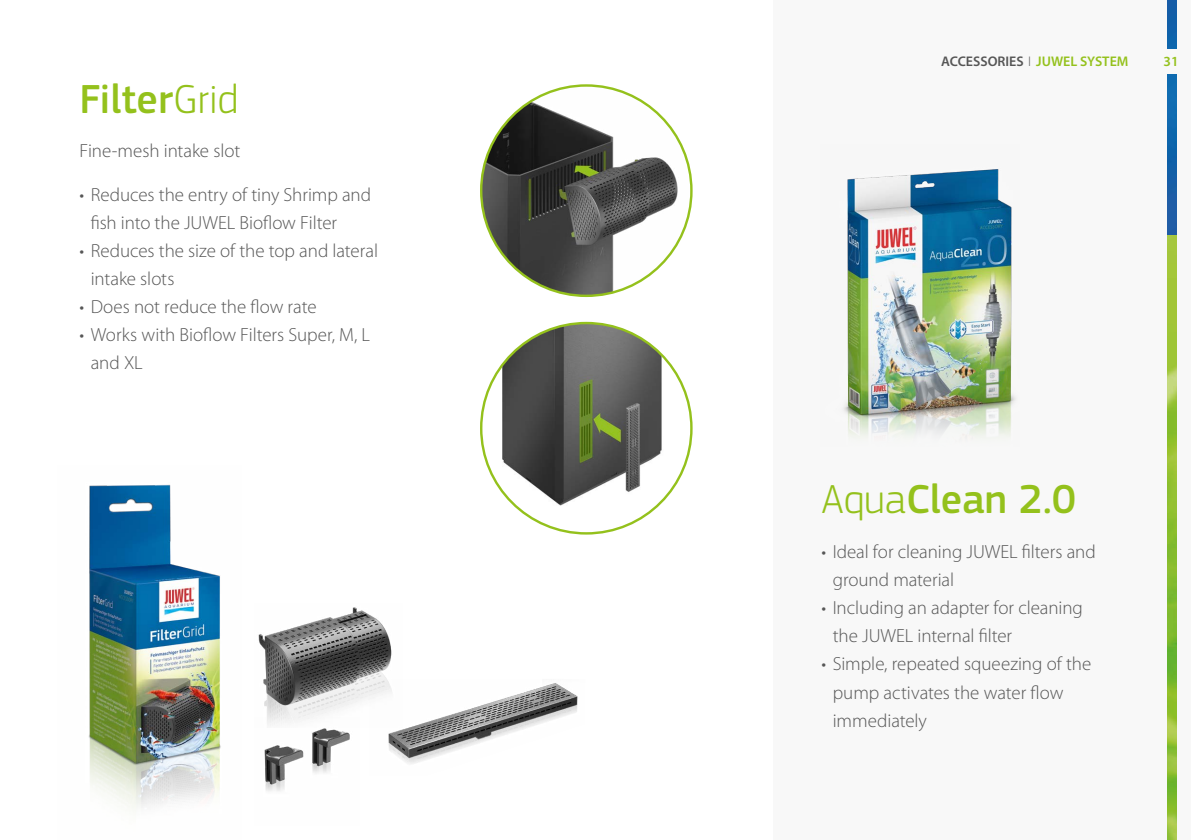
<style>
.page{position:relative;width:1191px;height:840px;background:#fff}
.page>*{position:absolute;margin:0;border:0;box-sizing:border-box;transform-origin:0 0}
.t1{font:500 42px "PF Square Sans Pro";color:#94c11c}
.t2{font:300 19px/28px "Myriad Pro";letter-spacing:-.005em;color:#565656}
.t3{font:600 14px "Myriad Pro";color:#565656}
.t4{font:600 14px "Myriad Pro";color:#94c11c}
.s1{font-weight:300}
.s2{color:#94c11c}
</style>
<div class="page">
<img style="left:258px;top:607px;width:134px;height:110px">
<div style="left:773px;top:0;width:418px;height:839px;background:#f8f8f8"></div>
<img style="left:844px;top:169px;width:172px;height:267px">
<img style="left:1167px;top:0;width:9px;height:839px">
<div style="left:1111px;top:49px;width:80px;height:25px;background:#f8f8f8"></div>
<img style="left:89px;top:484px;width:132px;height:325px">
<img style="left:368px;top:678px;width:210px;height:86px">
<img style="left:264px;top:717px;width:86px;height:74px">
<img style="left:481px;top:323px;width:210px;height:210px;border-radius:105px">
<img style="left:481px;top:85px;width:210px;height:211px;border-radius:105px">
<h1 class="t1" style="left:79px;top:75px;width:161px">Filter<span class="s1">Grid</span></h1>
<p class="t2" style="left:79px;top:136px;width:162px">Fine-mesh intake slot</p>
<p class="t2" style="left:91px;top:180px;width:282px;text-indent:-11px">• Reduces the entry of tiny Shrimp and fish into the JUWEL Bioflow Filter</p>
<p class="t2" style="left:91px;top:236px;width:289px;text-indent:-11px">• Reduces the size of the top and lateral intake slots</p>
<p class="t2" style="left:79px;top:292px;width:239px">• Does not reduce the flow rate</p>
<p class="t2" style="left:91px;top:320px;width:281px;text-indent:-11px">• Works with Bioflow Filters Super, M, L and XL</p>
<p class="t3" style="left:941px;top:53px;width:189px">ACCESSORIES <span class="s1">I</span> <span class="s2">JUWEL SYSTEM</span></p>
<p class="t4" style="left:1163px;top:53px;width:17px">31</p>
<h1 class="t1" style="left:821px;top:474px;width:256px"><span class="s1">Aqua</span>Clean 2.0</h1>
<p class="t2" style="left:832px;top:537px;width:264px;text-indent:-11px">• Ideal for cleaning JUWEL filters and ground material</p>
<p class="t2" style="left:832px;top:593px;width:252px;text-indent:-11px">• Including an adapter for cleaning the JUWEL internal filter</p>
<p class="t2" style="left:832px;top:649px;width:260px;text-indent:-11px">• Simple, repeated squeezing of the pump activates the water flow immediately</p>
</div>
